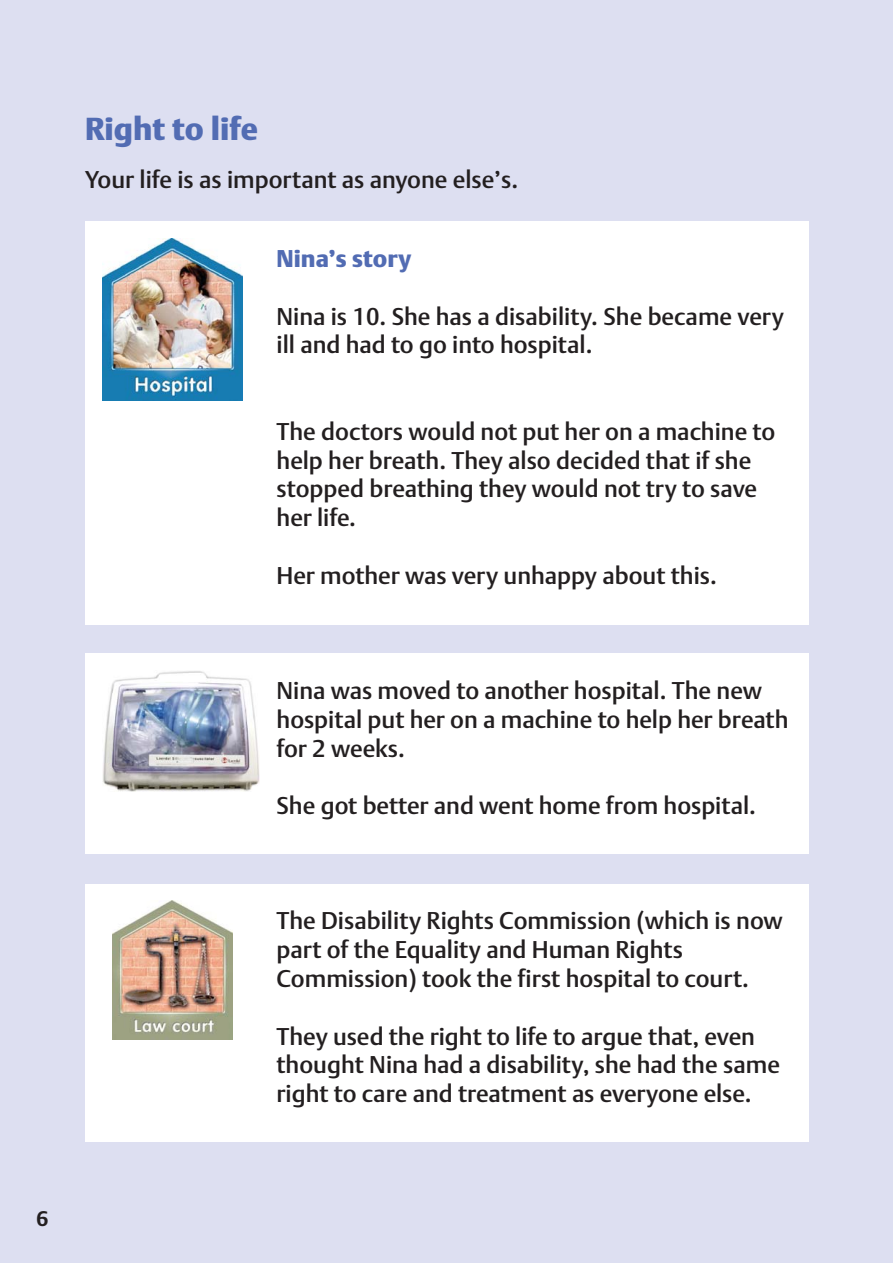
<style>
.page{position:relative;width:893px;height:1263px;background:#fff}
.page>*{position:absolute;margin:0;border:0;box-sizing:border-box;transform-origin:0 0}
.t1{font:31.5px "DTL Argo T Black";color:#526cb3}
.t2{font:24px/28.8px "DTL Argo T Medium";color:#231f20}
.t3{font:24px "DTL Argo T Black";color:#526cb3}
.t4{font:700 21px "DTL Argo T";color:#231f20}
</style>
<div class="page">
<div style="left:0;top:0;width:892px;height:1263px;background:#dddff1"></div>
<div style="left:85px;top:221px;width:723px;height:404px;background:#fff"></div>
<div style="left:85px;top:653px;width:723px;height:201px;background:#fff"></div>
<div style="left:85px;top:884px;width:723px;height:258px;background:#fff"></div>
<img style="left:102px;top:238px;width:140px;height:163px">
<img style="left:102px;top:671px;width:158px;height:120px">
<img style="left:112px;top:901px;width:120px;height:138px">
<h1 class="t1" style="left:85px;top:115px;width:174px">Right to life</h1>
<p class="t2" style="left:85px;top:167px;width:434px">Your life is as important as anyone else’s.</p>
<h2 class="t3" style="left:276px;top:248px;width:137px">Nina’s story</h2>
<p class="t2" style="left:276px;top:304px;width:509px">Nina is 10. She has a disability. She became very ill and had to go into hospital.</p>
<p class="t2" style="left:276px;top:419px;width:500px">The doctors would not put her on a machine to help her breath. They also decided that if she stopped breathing they would not try to save her life.</p>
<p class="t2" style="left:276px;top:563px;width:442px">Her mother was very unhappy about this.</p>
<p class="t2" style="left:276px;top:678px;width:513px">Nina was moved to another hospital. The new hospital put her on a machine to help her breath for 2 weeks.</p>
<p class="t2" style="left:276px;top:793px;width:481px">She got better and went home from hospital.</p>
<p class="t2" style="left:276px;top:909px;width:508px">The Disability Rights Commission (which is now part of the Equality and Human Rights<br>Commission) took the first hospital to court.</p>
<p class="t2" style="left:276px;top:1024px;width:505px">They used the right to life to argue that, even thought Nina had a disability, she had the same right to care and treatment as everyone else.</p>
<p class="t4" style="left:37px;top:1210px;width:13px">6</p>
</div>
